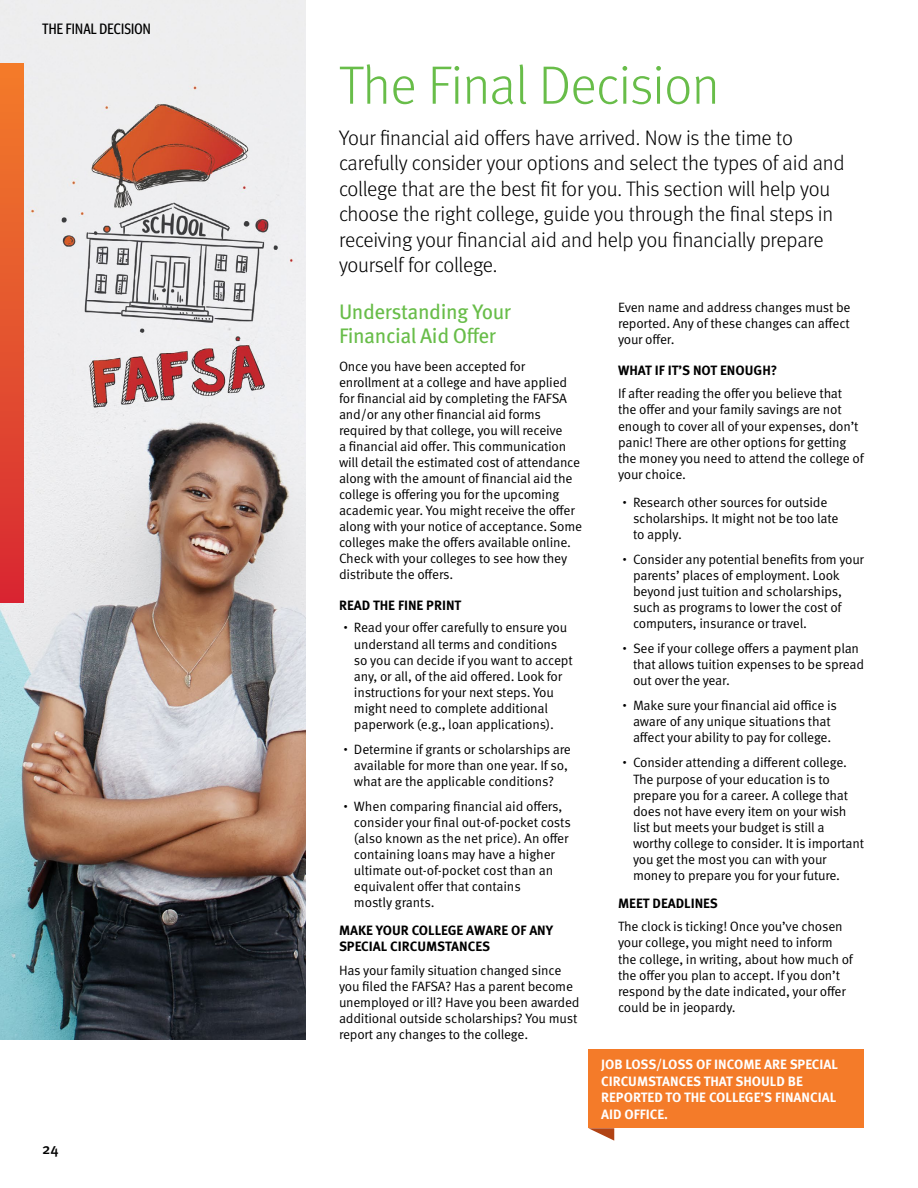
<style>
.page{position:relative;width:918px;height:1188px;background:#fff}
.page>*{position:absolute;margin:0;border:0;box-sizing:border-box;transform-origin:0 0}
.t1{font:300 54px "Meta OT";letter-spacing:-.01em;color:#68bd49}
.t2{font:300 21px/25.5px "Meta OT";letter-spacing:-.01em;color:#000}
.t3{font:21px/24px "Meta OT";letter-spacing:-.02em;color:#68bd49}
.t4{font:condensed 15px "Meta Headline OT";letter-spacing:.01em;color:#000}
.t5{font:500 15px "Meta OT";color:#000}
.t6{font:13.5px/16px "Meta OT Norm";letter-spacing:-.015em;color:#000}
.t7{font:700 13.5px/16.5px "Meta OT";color:#fff}
.t8{font:700 13.5px/16px "Meta OT";color:#000}
.s1{font-family:"Meta OT";font-weight:100}
</style>
<div class="page">
<hr style="left:917px;top:743px;width:1px;height:445px;background:#eff8f6">
<img style="left:0;top:0;width:306px;height:1039px">
<div style="left:0;top:63px;width:24px;height:540px;background:linear-gradient(to bottom,#f27d2a,#d82932)"></div>
<div style="left:588px;top:1049px;width:276px;height:79px;background:#f47b29"></div>
<svg style="left:588px;top:1128px;width:26px;height:13px"></svg>
<p class="t4" style="left:42px;top:20px;width:110px">THE FINAL DECISION</p>
<p class="t5" style="left:42px;top:1140px;width:18px">24</p>
<h1 class="t1" style="left:339px;top:54px;width:382px">The Final Decision</h1>
<p class="t2" style="left:339px;top:125px;width:507px">Your financial aid offers have arrived. Now is the time to carefully consider your options and select the types of aid and college that are the best fit for you. This section will help you choose the right college, guide you through the final steps in receiving your financial aid and help you financially prepare yourself for college.</p>
<h2 class="t3" style="left:339px;top:300px;width:174px">Understanding Your<br>Financial Aid Offer</h2>
<p class="t6" style="left:339px;top:358px;width:245px">Once you have been accepted for enrollment at a college and have applied for financial aid by completing the FAFSA and/or any other financial aid forms required by that college, you will receive<br>a financial aid offer. This communication will detail the estimated cost of attendance along with the amount of financial aid the college is offering you for the upcoming academic year. You might receive the offer along with your notice of acceptance. Some colleges make the offers available online.<br>Check with your colleges to see how they distribute the offers.</p>
<p class="t8" style="left:339px;top:598px;width:124px">READ THE FINE PRINT</p>
<p class="t6" style="left:354px;top:620px;width:220px;text-indent:-11px"><span class="s1">•</span> Read your offer carefully to ensure you understand all terms and conditions so you can decide if you want to accept any, or all, of the aid offered. Look for instructions for your next steps. You might need to complete additional paperwork (e.g., loan applications).</p>
<p class="t6" style="left:343px;top:741px;width:229px;text-align:center"><span class="s1">•</span> Determine if grants or scholarships are available for more than one year. If so, what are the applicable conditions?</p>
<p class="t6" style="left:354px;top:799px;width:218px;text-indent:-11px"><span class="s1">•</span> When comparing financial aid offers, consider your final out-of-pocket costs (also known as the net price). An offer containing loans may have a higher ultimate out-of-pocket cost than an equivalent offer that contains<br>mostly grants.</p>
<p class="t8" style="left:339px;top:923px;width:216px">MAKE YOUR COLLEGE AWARE OF ANY<br>SPECIAL CIRCUMSTANCES</p>
<p class="t6" style="left:339px;top:963px;width:242px">Has your family situation changed since you filed the FAFSA? Has a parent become unemployed or ill? Have you been awarded additional outside scholarships? You must report any changes to the college.</p>
<p class="t6" style="left:618px;top:299px;width:234px;text-align:justify">Even name and address changes must be reported. Any of these changes can affect your offer.</p>
<p class="t8" style="left:618px;top:363px;width:161px">WHAT IF IT’S NOT ENOUGH?</p>
<p class="t6" style="left:618px;top:386px;width:247px">If after reading the offer you believe that the offer and your family savings are not enough to cover all of your expenses, don’t panic! There are other options for getting the money you need to attend the college of your choice.</p>
<p class="t6" style="left:633px;top:494px;width:207px;text-indent:-11px"><span class="s1">•</span> Research other sources for outside scholarships. It might not be too late to apply.</p>
<p class="t6" style="left:633px;top:552px;width:233px;text-indent:-11px"><span class="s1">•</span> Consider any potential benefits from your parents’ places of employment. Look beyond just tuition and scholarships, such as programs to lower the cost of computers, insurance or travel.</p>
<p class="t6" style="left:633px;top:641px;width:233px;text-indent:-11px"><span class="s1">•</span> See if your college offers a payment plan that allows tuition expenses to be spread out over the year.</p>
<p class="t6" style="left:622px;top:698px;width:216px;text-align:center"><span class="s1">•</span> Make sure your financial aid office is aware of any unique situations that affect your ability to pay for college.</p>
<p class="t6" style="left:633px;top:755px;width:233px;text-indent:-11px"><span class="s1">•</span> Consider attending a different college.<br>The purpose of your education is to prepare you for a career. A college that does not have every item on your wish list but meets your budget is still a worthy college to consider. It is important you get the most you can with your money to prepare you for your future.</p>
<p class="t8" style="left:618px;top:896px;width:101px">MEET DEADLINES</p>
<p class="t6" style="left:618px;top:919px;width:237px">The clock is ticking! Once you’ve chosen your college, you might need to inform the college, in writing, about how much of the offer you plan to accept. If you don’t respond by the date indicated, your offer could be in jeopardy.</p>
<p class="t7" style="left:601px;top:1057px;width:238px">JOB LOSS/LOSS OF INCOME ARE SPECIAL<br>CIRCUMSTANCES THAT SHOULD BE<br>REPORTED TO THE COLLEGE’S FINANCIAL<br>AID OFFICE.</p>
</div>
